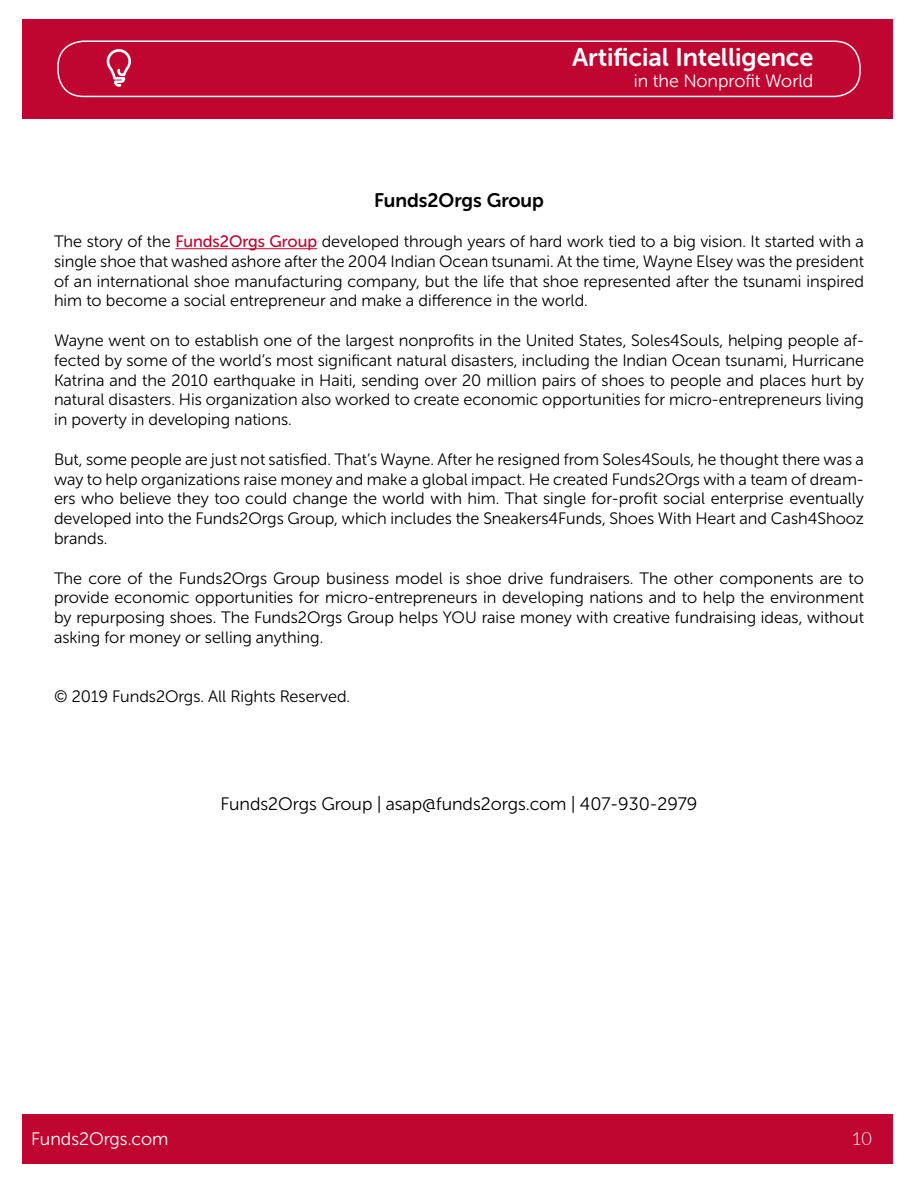
<style>
.page{position:relative;width:918px;height:1188px;background:#fff}
.page>*{position:absolute;margin:0;border:0;box-sizing:border-box;transform-origin:0 0}
.t1{font:25.5px "Museo Sans Rounded 700";color:#fff}
.t2{font:19.5px "Museo Sans Rounded 700";color:#000}
.t3{font:18px "Museo Sans Rounded 300";color:#000}
.t4{font:18px "Museo Sans Rounded 300";color:#fff}
.t5{font:300 18px "Lato";color:#fff}
.t6{font:16.5px/19.8px "Museo Sans Rounded 300";color:#000;text-align:justify}
.s1{font-family:"Museo Sans Rounded 500";color:#c00630}
</style>
<div class="page">
<div style="left:23px;top:19px;width:870px;height:100px;background:#c00630"></div>
<div style="left:57px;top:40px;width:804px;height:57px;border:2px solid #fff;border-radius:26px"></div>
<svg style="left:107px;top:49px;width:24px;height:38px"></svg>
<div style="left:23px;top:1115px;width:870px;height:49px;background:#c00630"></div>
<hr style="left:175px;top:248px;width:142px;height:1px;background:#c00630">
<h1 class="t1" style="left:572px;top:43px;width:243px">Artificial Intelligence</h1>
<p class="t4" style="left:634px;top:72px;width:181px">in the Nonprofit World</p>
<p class="t2" style="left:374px;top:190px;width:171px">Funds2Orgs Group</p>
<p class="t6" style="left:54px;top:232px;width:812px">The story of the <span class="s1">Funds2Orgs Group</span> developed through years of hard work tied to a big vision. It started with a single shoe that washed ashore after the 2004 Indian Ocean tsunami. At the time, Wayne Elsey was the president of an international shoe manufacturing company, but the life that shoe represented after the tsunami inspired him to become a social entrepreneur and make a difference in the world.</p>
<p class="t6" style="left:54px;top:331px;width:812px">Wayne went on to establish one of the largest nonprofits in the United States, Soles4Souls, helping people af&shy;fected by some of the world’s most significant natural disasters, including the Indian Ocean tsunami, Hurricane Katrina and the 2010 earthquake in Haiti, sending over 20 million pairs of shoes to people and places hurt by natural disasters. His organization also worked to create economic opportunities for micro-entrepreneurs living in poverty in developing nations.</p>
<p class="t6" style="left:54px;top:449px;width:812px">But, some people are just not satisfied. That’s Wayne. After he resigned from Soles4Souls, he thought there was a way to help organizations raise money and make a global impact. He created Funds2Orgs with a team of dream&shy;ers who believe they too could change the world with him. That single for-profit social enterprise eventually developed into the Funds2Orgs Group, which includes the Sneakers4Funds, Shoes With Heart and Cash4Shooz brands.</p>
<p class="t6" style="left:54px;top:568px;width:811px">The core of the Funds2Orgs Group business model is shoe drive fundraisers. The other components are to provide economic opportunities for micro-entrepreneurs in developing nations and to help the environment by repurposing shoes. The Funds2Orgs Group helps YOU raise money with creative fundraising ideas, without asking for money or selling anything.</p>
<p class="t6" style="left:54px;top:687px;width:298px">© 2019 Funds2Orgs. All Rights Reserved.</p>
<p class="t3" style="left:220px;top:795px;width:479px">Funds2Orgs Group | asap@funds2orgs.com | 407-930-2979</p>
<p class="t4" style="left:31px;top:1129px;width:139px">Funds2Orgs.com</p>
<p class="t5" style="left:851px;top:1129px;width:22px">10</p>
</div>
